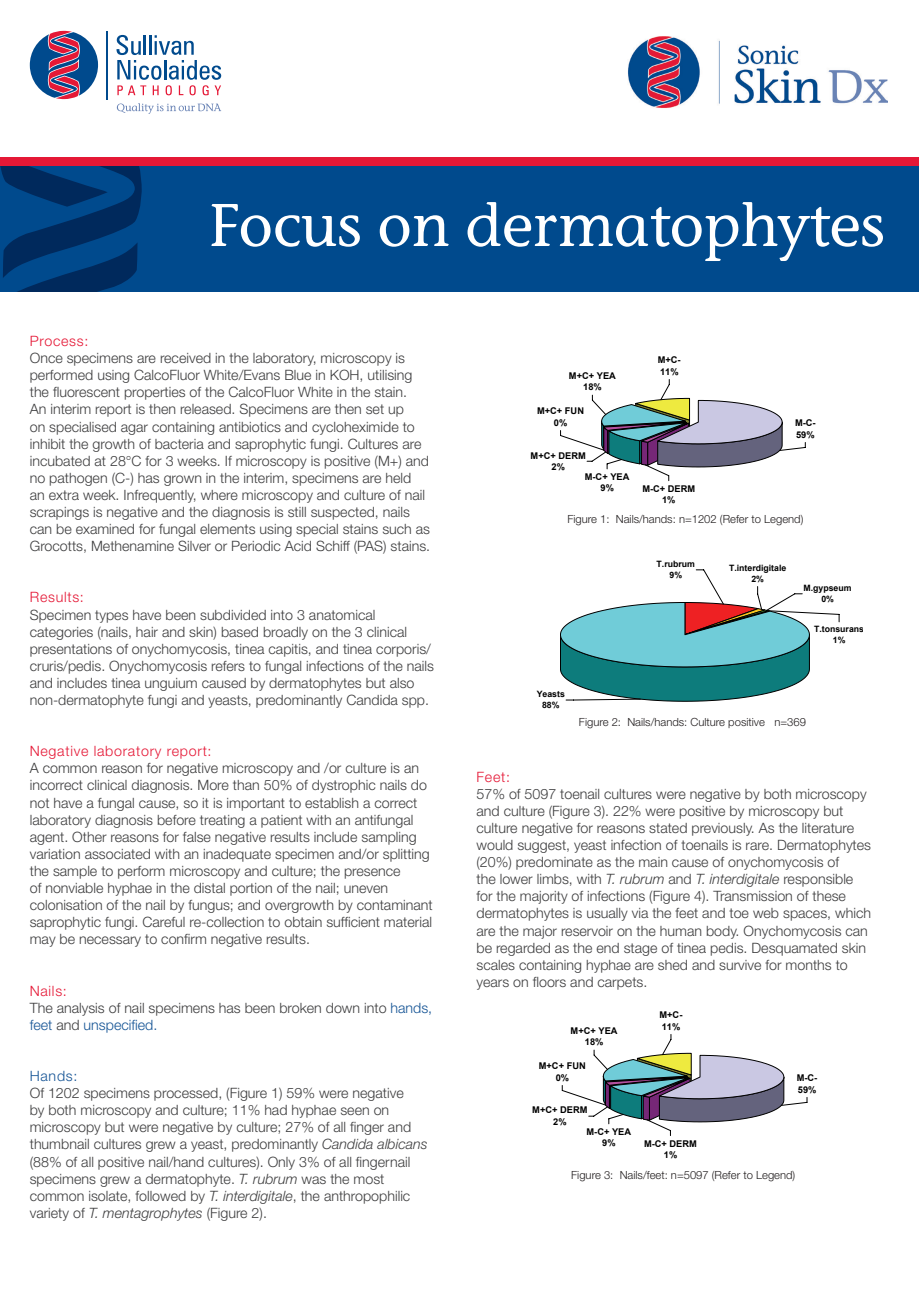
<style>
.page{position:relative;width:919px;height:1289px;background:#fff}
.page>*{position:absolute;margin:0;border:0;box-sizing:border-box;transform-origin:0 0}
.t1{font:500 60px "Stone Inf ITC Std";color:#fff}
.t2{font:300 14.25px/17.1px "Helvetica Neue LT Std";color:#3e3e3f}
.Body_Red_Heading{font:300 14.25px "Helvetica Neue LT Std";letter-spacing:.05em;color:#e51836}
.t3{font:300 14.25px "Helvetica Neue LT Std";letter-spacing:.05em;color:#155495}
.t4{font:300 11.25px "Helvetica Neue LT Std";color:#231f20}
.t5{font:700 10.8px "Arial";color:#000}
.t6{font:700 9.3px/11.7px "Arial";color:#000;text-align:center}
.t7{font:700 8.7px/10.9px "Arial";color:#000;text-align:center}
.s1{color:#155495}
.s2{font-style:italic}
</style>
<div class="page">
<div style="left:0;top:164px;width:918px;height:128px;background:#004a8d"></div>
<svg style="left:560px;top:569px;width:280px;height:133px"></svg>
<svg style="left:561px;top:1034px;width:247px;height:102px"></svg>
<svg style="left:560px;top:379px;width:246px;height:103px"></svg>
<svg style="left:1px;top:166px;width:141px;height:126px"></svg>
<hr style="left:107px;top:31px;width:1px;height:68px;background:#004a8d">
<svg style="left:116px;top:35px;width:105px;height:60px"></svg>
<svg style="left:30px;top:31px;width:68px;height:68px"></svg>
<svg style="left:117px;top:103px;width:104px;height:11px"></svg>
<img style="left:628px;top:36px;width:259px;height:72px">
<div style="left:0;top:157px;width:918px;height:9px;background:#e51836"></div>
<p class="t1" style="left:208px;top:187px;width:678px">Focus on dermatophytes</p>
<p class="Body_Red_Heading" style="left:30px;top:332px;width:60px">Process:</p>
<p class="t2" style="left:30px;top:349px;width:402px">Once specimens are received in the laboratory, microscopy is performed using CalcoFluor White/Evans Blue in KOH, utilising the fluorescent properties of the CalcoFluor White in the stain.<br>An interim report is then released. Specimens are then set up<br>on specialised agar containing antibiotics and cycloheximide to inhibit the growth of bacteria and saprophytic fungi. Cultures are incubated at 28°C for 3 weeks. If microscopy is positive (M+) and no pathogen (C-) has grown in the interim, specimens are held<br>an extra week. Infrequently, where microscopy and culture of nail scrapings is negative and the diagnosis is still suspected, nails can be examined for fungal elements using special stains such as Grocotts, Methenamine Silver or Periodic Acid Schiff (PAS) stains.</p>
<p class="Body_Red_Heading" style="left:30px;top:588px;width:56px">Results:</p>
<p class="t2" style="left:30px;top:605px;width:405px">Specimen types have been subdivided into 3 anatomical categories (nails, hair and skin) based broadly on the 3 clinical presentations of onychomycosis, tinea capitis, and tinea corporis/ cruris/pedis. Onychomycosis refers to fungal infections of the nails and includes tinea unguium caused by dermatophytes but also non-dermatophyte fungi and yeasts, predominantly Candida spp.</p>
<p class="Body_Red_Heading" style="left:30px;top:742px;width:183px">Negative laboratory report:</p>
<p class="t2" style="left:30px;top:759px;width:404px">A common reason for negative microscopy and /or culture is an incorrect clinical diagnosis. More than 50% of dystrophic nails do not have a fungal cause, so it is important to establish a correct laboratory diagnosis before treating a patient with an antifungal agent. Other reasons for false negative results include sampling variation associated with an inadequate specimen and/or splitting the sample to perform microscopy and culture; the presence<br>of nonviable hyphae in the distal portion of the nail; uneven colonisation of the nail by fungus; and overgrowth by contaminant saprophytic fungi. Careful re-collection to obtain sufficient material may be necessary to confirm negative results.</p>
<p class="Body_Red_Heading" style="left:30px;top:981px;width:39px">Nails:</p>
<p class="t2" style="left:30px;top:998px;width:404px">The analysis of nail specimens has been broken down into <span class="s1">hands, feet</span> and <span class="s1">unspecified.</span></p>
<p class="t3" style="left:30px;top:1067px;width:49px">Hands:</p>
<p class="t2" style="left:30px;top:1084px;width:399px">Of 1202 specimens processed, (Figure 1) 59% were negative<br>by both microscopy and culture; 11% had hyphae seen on microscopy but were negative by culture; 27% of all finger and thumbnail cultures grew a yeast, predominantly <span class="s2">Candida albicans </span>(88% of all positive nail/hand cultures). Only 3% of all fingernail specimens grew a dermatophyte. <span class="s2">T. rubrum</span> was the most common isolate, followed by <span class="s2">T. interdigitale</span>, the anthropophilic variety of <span class="s2">T. mentagrophytes</span> (Figure 2).</p>
<p class="t6" style="left:569px;top:370px;width:48px">M+C+ YEA<br>18%</p>
<p class="t6" style="left:537px;top:405px;width:48px">M+C+ FUN<br>0%</p>
<p class="t6" style="left:530px;top:449px;width:57px">M+C+ DERM<br>2%</p>
<p class="t6" style="left:584px;top:471px;width:46px">M-C+ YEA<br>9%</p>
<p class="t6" style="left:657px;top:354px;width:24px;text-align:left">M+C-<br>11%</p>
<p class="t6" style="left:642px;top:483px;width:54px">M-C+ DERM<br>1%</p>
<p class="t6" style="left:795px;top:417px;width:22px;text-align:left">M-C-<br>59%</p>
<p class="t4" style="left:567px;top:512px;width:237px">Figure 1: Nails/hands: n=1202 (Refer to Legend)</p>
<p class="t7" style="left:656px;top:559px;width:40px">T.rubrum<br>9%</p>
<p class="t7" style="left:729px;top:563px;width:59px">T.interdigitale<br>2%</p>
<p class="t7" style="left:803px;top:583px;width:50px">M.gypseum<br>0%</p>
<p class="t7" style="left:814px;top:624px;width:52px">T.tonsurans<br>1%</p>
<p class="t7" style="left:536px;top:689px;width:30px">Yeasts<br>88%</p>
<p class="t4" style="left:579px;top:715px;width:228px">Figure 2: Nails/hands: Culture positive n=369</p>
<p class="Body_Red_Heading" style="left:476px;top:767px;width:35px">Feet:</p>
<p class="t2" style="left:476px;top:784px;width:396px">57% of 5097 toenail cultures were negative by both microscopy and culture (Figure 3). 22% were positive by microscopy but culture negative for reasons stated previously. As the literature would suggest, yeast infection of toenails is rare. Dermatophytes (20%) predominate as the main cause of onychomycosis of<br>the lower limbs, with <span class="s2">T. rubrum</span> and <span class="s2">T. interdigitale</span> responsible for the majority of infections (Figure 4). Transmission of these dermatophytes is usually via the feet and toe web spaces, which are the major reservoir on the human body. Onychomycosis can be regarded as the end stage of tinea pedis. Desquamated skin scales containing hyphae are shed and survive for months to years on floors and carpets.</p>
<p class="t5" style="left:567px;top:824px;width:230px">Figure 2 Nails/Hands: Culture positive n=369</p>
<p class="t6" style="left:570px;top:1024px;width:48px">M+C+ YEA<br>18%</p>
<p class="t6" style="left:538px;top:1060px;width:48px">M+C+ FUN<br>0%</p>
<p class="t6" style="left:532px;top:1104px;width:57px">M+C+ DERM<br>2%</p>
<p class="t6" style="left:586px;top:1125px;width:46px">M-C+ YEA<br>9%</p>
<p class="t6" style="left:659px;top:1009px;width:24px;text-align:left">M+C-<br>11%</p>
<p class="t6" style="left:644px;top:1137px;width:54px">M-C+ DERM<br>1%</p>
<p class="t6" style="left:796px;top:1072px;width:22px;text-align:left">M-C-<br>59%</p>
<p class="t4" style="left:571px;top:1167px;width:225px">Figure 3: Nails/feet: n=5097 (Refer to Legend)</p>
<p class="t5" style="left:553px;top:1174px;width:251px">Figure 1 Nails - Hands: n=1202 (Refer to Legend)</p>
</div>
